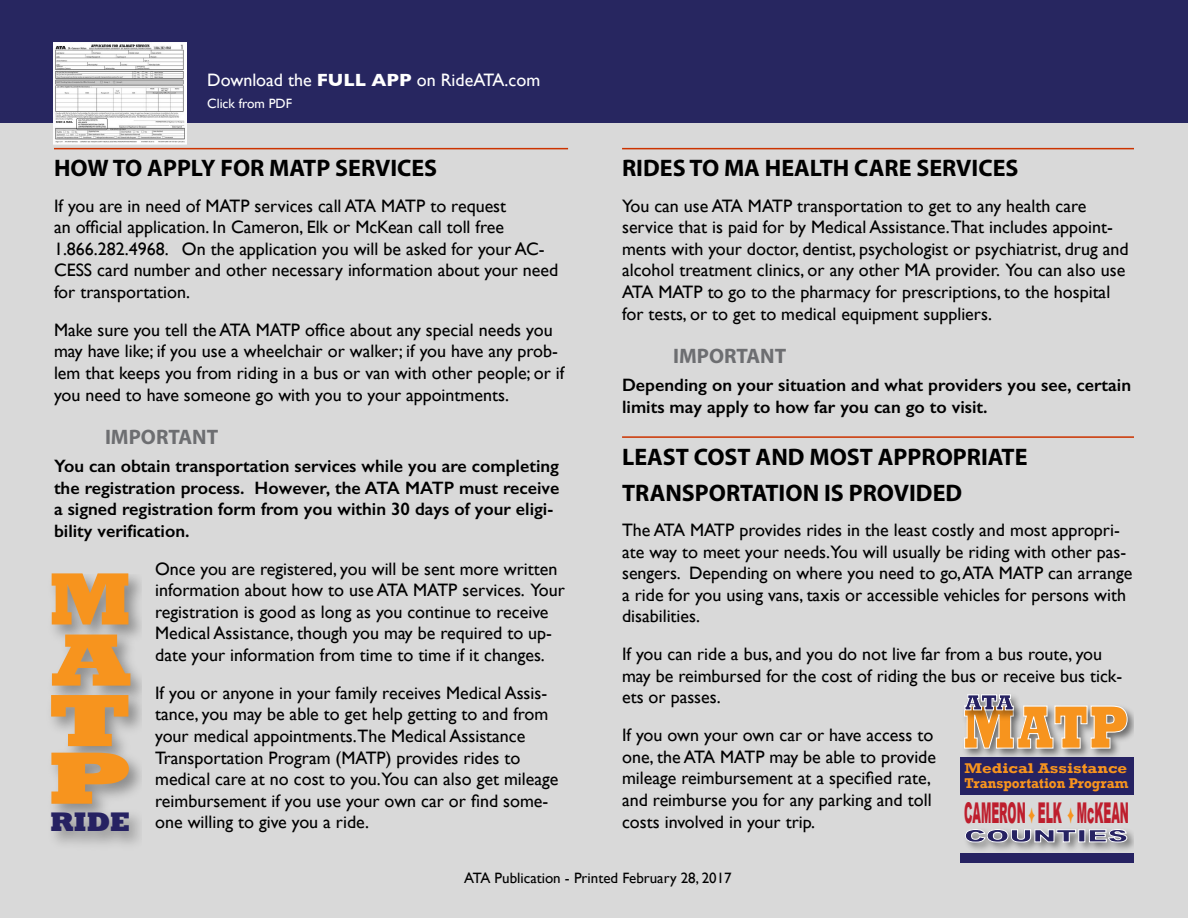
<style>
.page{position:relative;width:1188px;height:918px;background:#d9d9d9}
.page>*{position:absolute;margin:0;border:0;box-sizing:border-box;transform-origin:0 0}
.t1{font:800 61.95px "Rockwell";color:#f7941e;scale:.77 1}
.t2{font:900 28.65px "Arial";color:#be1e2d;scale:.38 1}
.t3{font:800 27.6px "Rockwell";color:#262262}
.t4{font:700 24px/36px "Myriad Pro";color:#000}
.t5{font:800 22.2px "Rockwell";color:#262262}
.t6{font:700 21px "Myriad Pro";color:#6d6e71}
.t7{font:18px/21.6px "Gill Sans";color:#000}
.t8{font:600 18px/21.6px "Gill Sans";color:#000}
.t9{font:18px "Gill Sans";color:#fff}
.t10{font:900 16.95px "Arial";color:#262262;scale:1.65 1}
.t11{font:15px "Gill Sans";color:#000}
.t12{font:700 14.55px "Rockwell";color:#f7941e;scale:.95 1}
.t13{font:700 14.55px "Rockwell";color:#f7941e;scale:1.17 1}
.t14{font:13.5px "Gill Sans";color:#fff}
.s1{font-weight:700}
.s2{color:#f7941e}
</style>
<div class="page">
<div style="left:0;top:0;width:1188px;height:122px;background:#272660"></div>
<img style="left:51px;top:574px;width:90px;height:52px">
<svg style="left:52px;top:573px;width:76px;height:52px;background:#e5993f"></svg>
<img style="left:51px;top:626px;width:91px;height:61px">
<svg style="left:52px;top:635px;width:78px;height:51px;background:#e3a153"></svg>
<img style="left:54px;top:687px;width:88px;height:42px">
<svg style="left:51px;top:695px;width:77px;height:49px;background:#e2a255"></svg>
<img style="left:51px;top:744px;width:90px;height:49px">
<svg style="left:51px;top:753px;width:78px;height:47px;background:#e29e4c"></svg>
<img style="left:51px;top:800px;width:89px;height:44px">
<div style="left:960px;top:757px;width:174px;height:37px;background:#262262"></div>
<div style="left:960px;top:853px;width:174px;height:10px;background:#262262"></div>
<img style="left:964px;top:709px;width:170px;height:48px">
<img style="left:967px;top:829px;width:167px;height:21px">
<svg style="left:965px;top:829px;width:111px;height:13px"></svg>
<div style="left:1079px;top:830px;width:6px;height:12px;border:1px solid #fff"></div>
<svg style="left:1089px;top:829px;width:38px;height:13px"></svg>
<img style="left:967px;top:694px;width:44px;height:1px">
<svg style="left:964px;top:695px;width:163px;height:53px"></svg>
<img style="left:54px;top:43px;width:133px;height:102px">
<hr style="left:54px;top:148px;width:514px;height:1px;background:#c30">
<hr style="left:622px;top:148px;width:512px;height:1px;background:#c30">
<hr style="left:622px;top:436px;width:512px;height:2px;background:#c30">
<p class="t9" style="left:207px;top:70px;width:335px">Download the <span class="s1">FULL APP</span> on RideATA.com</p>
<p class="t14" style="left:207px;top:96px;width:86px">Click from PDF</p>
<h3 class="t4" style="left:54px;top:150px;width:385px">HOW TO APPLY FOR MATP SERVICES</h3>
<p class="t7" style="left:54px;top:194px;width:506px">If you are in need of MATP services call ATA MATP to request<br>an official application. In Cameron, Elk or McKean call toll free 1.866.282.4968. On the application you will be asked for your AC-CESS card number and other necessary information about your need for transportation.</p>
<p class="t7" style="left:54px;top:319px;width:512px">Make sure you tell the ATA MATP office about any special needs you may have like; if you use a wheelchair or walker; if you have any prob&shy;lem that keeps you from riding in a bus or van with other people; or if you need to have someone go with you to your appointments.</p>
<p class="t6" style="left:105px;top:423px;width:115px">IMPORTANT</p>
<p class="t8" style="left:54px;top:455px;width:507px">You can obtain transportation services while you are completing the registration process. However, the ATA MATP must receive a signed registration form from you within 30 days of your eligi&shy;bility verification.</p>
<p class="t7" style="left:155px;top:558px;width:411px">Once you are registered, you will be sent more written information about how to use ATA MATP services. Your registration is good as long as you continue to receive Medical Assistance, though you may be required to up&shy;date your information from time to time if it changes.</p>
<p class="t7" style="left:155px;top:682px;width:405px">If you or anyone in your family receives Medical Assis&shy;tance, you may be able to get help getting to and from your medical appointments.The Medical Assistance Transportation Program (MATP) provides rides to medical care at no cost to you.You can also get mileage reimbursement if you use your own car or find some&shy;one willing to give you a ride.</p>
<h3 class="t3" style="left:50px;top:806px;width:82px">RIDE</h3>
<h3 class="t4" style="left:622px;top:150px;width:398px">RIDES TO MA HEALTH CARE SERVICES</h3>
<p class="t7" style="left:622px;top:194px;width:508px">You can use ATA MATP transportation to get to any health care service that is paid for by Medical Assistance.That includes appoint&shy;ments with your doctor, dentist, psychologist or psychiatrist, drug and alcohol treatment clinics, or any other MA provider. You can also use ATA MATP to go to the pharmacy for prescriptions, to the hospital for tests, or to get to medical equipment suppliers.</p>
<p class="t6" style="left:673px;top:342px;width:115px">IMPORTANT</p>
<p class="t8" style="left:622px;top:374px;width:511px">Depending on your situation and what providers you see, certain limits may apply to how far you can go to visit.</p>
<h3 class="t4" style="left:622px;top:438px;width:407px">LEAST COST AND MOST APPROPRIATE<br>TRANSPORTATION IS PROVIDED</h3>
<p class="t7" style="left:622px;top:519px;width:512px">The ATA MATP provides rides in the least costly and most appropri&shy;ate way to meet your needs.You will usually be riding with other pas&shy;sengers. Depending on where you need to go, ATA MATP can arrange a ride for you using vans, taxis or accessible vehicles for persons with disabilities.</p>
<p class="t7" style="left:622px;top:643px;width:502px">If you can ride a bus, and you do not live far from a bus route, you may be reimbursed for the cost of riding the bus or receive bus tick&shy;ets or passes.</p>
<p class="t7" style="left:622px;top:724px;width:316px">If you own your own car or have access to one, the ATA MATP may be able to provide mileage reimbursement at a specified rate, and reimburse you for any parking and toll costs involved in your trip.</p>
<p class="t5" style="left:965px;top:690px;width:50px">ATA</p>
<h1 class="t1" style="left:963px;top:692px;width:217px">MATP</h1>
<p class="t13" style="left:965px;top:759px;width:141px">Medical Assistance</p>
<h2 class="t2" style="left:964px;top:797px;width:436px">CAMERON <span class="s2">✦</span> ELK <span class="s2">✦</span> McKEAN</h2>
<p class="t10" style="left:964px;top:826px;width:101px">COUNTIES</p>
<p class="t12" style="left:964px;top:775px;width:174px">Transportation Program</p>
<p class="t11" style="left:464px;top:869px;width:269px">ATA Publication - Printed February 28, 2017</p>
</div>
